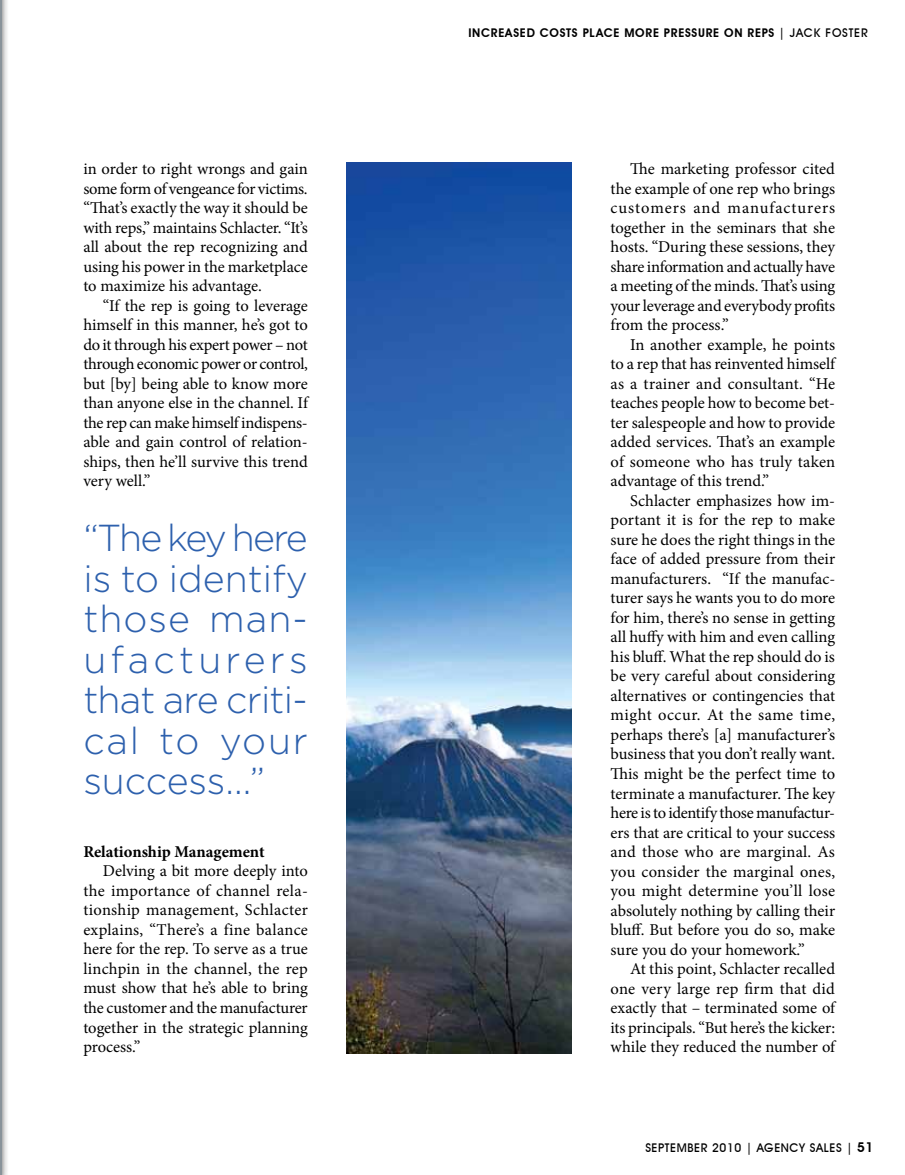
<style>
.page{position:relative;width:905px;height:1175px;background:#fff}
.page>*{position:absolute;margin:0;border:0;box-sizing:border-box;transform-origin:0 0}
.t1{font:300 37.5px/40.5px "Gotham";letter-spacing:.02em;color:#2d60ad;text-align:justify}
.t2{font:16.5px/19.5px "Minion Pro";letter-spacing:-.005em;color:#000;text-align:justify}
.t3{font:700 16.5px "Minion Pro";letter-spacing:-.005em;color:#000}
.t4{font:600 12px "Avant Garde IT Cby BT";letter-spacing:.06em;color:#000}
.t5{font:500 12px "Avant Garde IT Cby BT";letter-spacing:.05em;color:#000}
.s1{font-weight:500}
.s2{font-weight:600;font-size:13.5px}
</style>
<div class="page">
<img style="left:346px;top:162px;width:225px;height:891px">
<div style="left:0;top:0;width:10px;height:1174px;background:#000;opacity:.75"></div>
<hr style="left:0;top:0;width:1px;height:1174px;background:#89939a">
<p class="t2" style="left:83px;top:159px;width:226px">in order to right wrongs and gain some form of vengeance for victims. “That’s exactly the way it should be with reps,” maintains Schlacter. “It’s all about the rep recognizing and using his power in the marketplace to maximize his advantage.</p>
<p class="t2" style="left:83px;top:296px;width:226px;text-indent:20px">“If the rep is going to leverage himself in this manner, he’s got to do it through his expert power – not through economic power or control, but [by] being able to know more than anyone else in the channel. If the rep can make himself indispens&shy;able and gain control of relation&shy;ships, then he’ll survive this trend very well.”</p>
<h1 class="t1" style="left:83px;top:517px;width:226px">“The key here is to identify those man&shy;ufacturers that are criti&shy;cal to your success...”</h1>
<p class="t3" style="left:83px;top:840px;width:183px">Relationship Management</p>
<p class="t2" style="left:83px;top:861px;width:226px;text-indent:20px">Delving a bit more deeply into the importance of channel rela&shy;tionship management, Schlacter explains, “There’s a fine balance here for the rep. To serve as a true linchpin in the channel, the rep must show that he’s able to bring the customer and the manufacturer together in the strategic planning process.”</p>
<p class="t4" style="left:468px;top:25px;width:401px">INCREASED COSTS PLACE MORE PRESSURE ON REPS <span class="s1">| JACK FOSTER</span></p>
<p class="t2" style="left:610px;top:159px;width:226px;text-indent:20px">The marketing professor cited the example of one rep who brings customers and manufacturers together in the seminars that she hosts. “During these sessions, they share information and actually have a meeting of the minds. That’s using your leverage and everybody profits from the process.”</p>
<p class="t2" style="left:610px;top:335px;width:226px;text-indent:20px">In another example, he points to a rep that has reinvented himself as a trainer and consultant. “He teaches people how to become bet&shy;ter salespeople and how to provide added services. That’s an example of someone who has truly taken advantage of this trend.”</p>
<p class="t2" style="left:610px;top:491px;width:226px;text-indent:20px">Schlacter emphasizes how im&shy;portant it is for the rep to make sure he does the right things in the face of added pressure from their manufacturers. “If the manufac&shy;turer says he wants you to do more for him, there’s no sense in getting all huffy with him and even calling his bluff. What the rep should do is be very careful about considering alternatives or contingencies that might occur. At the same time, perhaps there’s [a] manufacturer’s business that you don’t really want.<br>This might be the perfect time to terminate a manufacturer. The key here is to identify those manufactur&shy;ers that are critical to your success and those who are marginal. As you consider the marginal ones, you might determine you’ll lose absolutely nothing by calling their bluff. But before you do so, make sure you do your homework.”</p>
<p class="t2" style="left:610px;top:959px;width:226px;text-indent:20px">At this point, Schlacter recalled one very large rep firm that did exactly that – terminated some of its principals. “But here’s the kicker: while they reduced the number of</p>
<p class="t5" style="left:645px;top:1140px;width:230px">SEPTEMBER 2010 | AGENCY SALES | <span class="s2">51</span></p>
</div>
